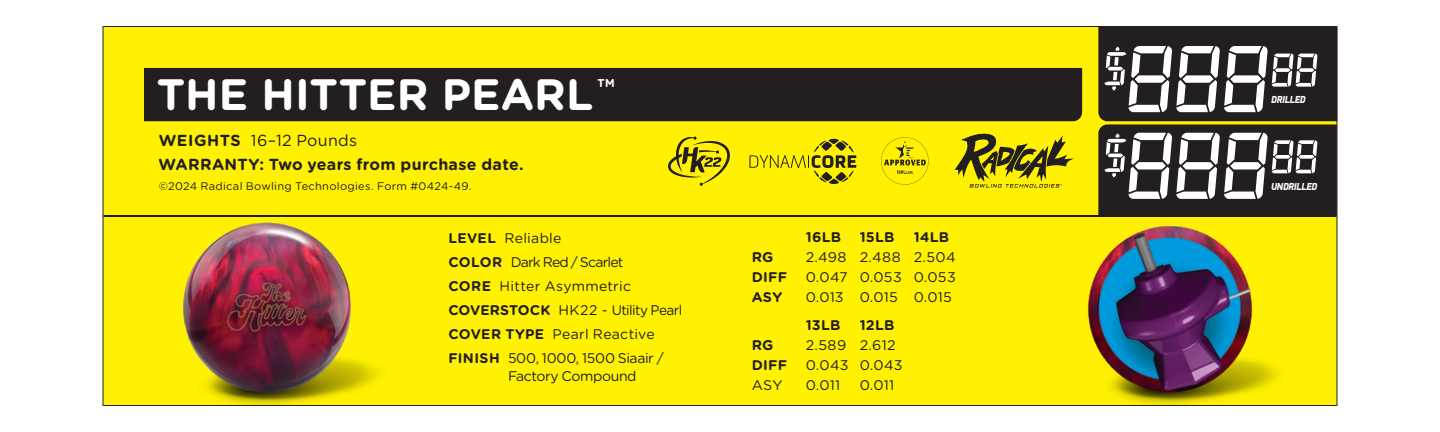
<style>
.page{position:relative;width:1440px;height:432px;background:#fff}
.page>*{position:absolute;margin:0;border:0;box-sizing:border-box;transform-origin:0 0}
.Ball_Poster_Specification_headers{font:700 44px "Gotham Rounded";letter-spacing:.005em;color:#fff}
.t1{font:700 16px "Gotham Rounded";letter-spacing:.015em;color:#231f20}
.t2{font:16px "Gotham Rounded";letter-spacing:.02em;color:#231f20}
.Ball_Poster_Specification_headers-2{font:14px "Gotham Rounded";letter-spacing:.005em;color:#231f20}
.Ball_Poster_Specification_headers-3{font:14px/18px "Gotham Rounded";letter-spacing:-.025em;color:#231f20}
.Ball_Poster_Specification_headers-4{font:700 14px "Gotham Rounded";letter-spacing:.015em;color:#231f20}
.Ball_Poster_Specification_headers-5{font:14px "Gotham Rounded";letter-spacing:-.04em;color:#231f20}
.Ball_Poster_Specification_headers-6{font:14px "Gotham Rounded";letter-spacing:-.06em;color:#231f20}
.Ball_Poster_Specification_headers-7{font:14px "Gotham Rounded";letter-spacing:.025em;color:#231f20}
.t3{font:11px "Gotham Rounded";letter-spacing:.025em;color:#231f20}
.Address___Disclaimer{font:italic 900 10.2px "PF Din Display Pro";letter-spacing:-.03em;color:#fff;scale:.9 1}
.s1{font-weight:700}
</style>
<div class="page">
<div style="left:103px;top:26px;width:1234px;height:380px;background:#fff101"></div>
<hr style="left:104px;top:215px;width:1232px;height:2px;background:#231f20">
<img style="left:146px;top:222px;width:242px;height:184px">
<img style="left:1052px;top:225px;width:236px;height:181px">
<svg style="left:881px;top:137px;width:48px;height:48px"></svg>
<svg style="left:955px;top:133px;width:119px;height:55px"></svg>
<div style="left:144px;top:68px;width:938px;height:53px;background:#231f20"></div>
<svg style="left:749px;top:139px;width:107px;height:45px"></svg>
<svg style="left:668px;top:136px;width:62px;height:50px"></svg>
<svg style="left:1098px;top:26px;width:239px;height:189px;background:#585551"></svg>
<p class="Ball_Poster_Specification_headers" style="left:157px;top:62px;width:459px">THE HITTER PEARL<sup>™</sup></p>
<p class="t2" style="left:159px;top:130px;width:200px"><span class="s1">WEIGHTS</span> 16–12 Pounds</p>
<p class="t1" style="left:158px;top:152px;width:367px">WARRANTY: Two years from purchase date.</p>
<p class="t3" style="left:159px;top:179px;width:314px">©2024 Radical Bowling Technologies. Form #0424-49.</p>
<p class="Ball_Poster_Specification_headers-2" style="left:448px;top:228px;width:115px"><span class="s1">LEVEL</span> Reliable</p>
<p class="Ball_Poster_Specification_headers-6" style="left:448px;top:252px;width:176px"><span class="s1">COLOR</span> Dark Red / Scarlet</p>
<p class="Ball_Poster_Specification_headers-2" style="left:448px;top:276px;width:184px"><span class="s1">CORE</span> Hitter Asymmetric</p>
<p class="Ball_Poster_Specification_headers-5" style="left:448px;top:300px;width:236px"><span class="s1">COVERSTOCK</span> HK22 - Utility Pearl</p>
<p class="Ball_Poster_Specification_headers-2" style="left:448px;top:324px;width:208px"><span class="s1">COVER TYPE</span> Pearl Reactive</p>
<p class="Ball_Poster_Specification_headers-3" style="left:508px;top:348px;width:157px;text-indent:-60px"><span class="s1">FINISH</span> 500, 1000, 1500 Siaair /<br>Factory Compound</p>
<p class="Ball_Poster_Specification_headers-4" style="left:806px;top:227px;width:37px">16LB</p>
<p class="Ball_Poster_Specification_headers-4" style="left:860px;top:227px;width:36px">15LB</p>
<p class="Ball_Poster_Specification_headers-4" style="left:914px;top:227px;width:37px">14LB</p>
<p class="Ball_Poster_Specification_headers-4" style="left:752px;top:247px;width:23px">RG</p>
<p class="Ball_Poster_Specification_headers-7" style="left:806px;top:248px;width:151px">2.498 2.488 2.504</p>
<p class="Ball_Poster_Specification_headers-4" style="left:752px;top:267px;width:37px">DIFF</p>
<p class="Ball_Poster_Specification_headers-2" style="left:806px;top:268px;width:152px">0.047 0.053 0.053</p>
<p class="Ball_Poster_Specification_headers-4" style="left:752px;top:287px;width:32px">ASY</p>
<p class="Ball_Poster_Specification_headers-2" style="left:806px;top:288px;width:148px">0.013 0.015 0.015</p>
<p class="Ball_Poster_Specification_headers-4" style="left:806px;top:315px;width:36px">13LB</p>
<p class="Ball_Poster_Specification_headers-4" style="left:860px;top:315px;width:36px">12LB</p>
<p class="Ball_Poster_Specification_headers-4" style="left:752px;top:335px;width:23px">RG</p>
<p class="Ball_Poster_Specification_headers-2" style="left:806px;top:335px;width:91px">2.589 2.612</p>
<p class="Ball_Poster_Specification_headers-4" style="left:752px;top:355px;width:37px">DIFF</p>
<p class="Ball_Poster_Specification_headers-2" style="left:806px;top:355px;width:98px">0.043 0.043</p>
<p class="Ball_Poster_Specification_headers-2" style="left:752px;top:375px;width:32px">ASY</p>
<p class="Ball_Poster_Specification_headers-2" style="left:806px;top:375px;width:36px">0.011</p>
<p class="Ball_Poster_Specification_headers-2" style="left:860px;top:375px;width:36px">0.011</p>
<p class="Address___Disclaimer" style="left:1271px;top:93px;width:40px">DRILLED</p>
<p class="Address___Disclaimer" style="left:1271px;top:180px;width:53px">UNDRILLED</p>
</div>
